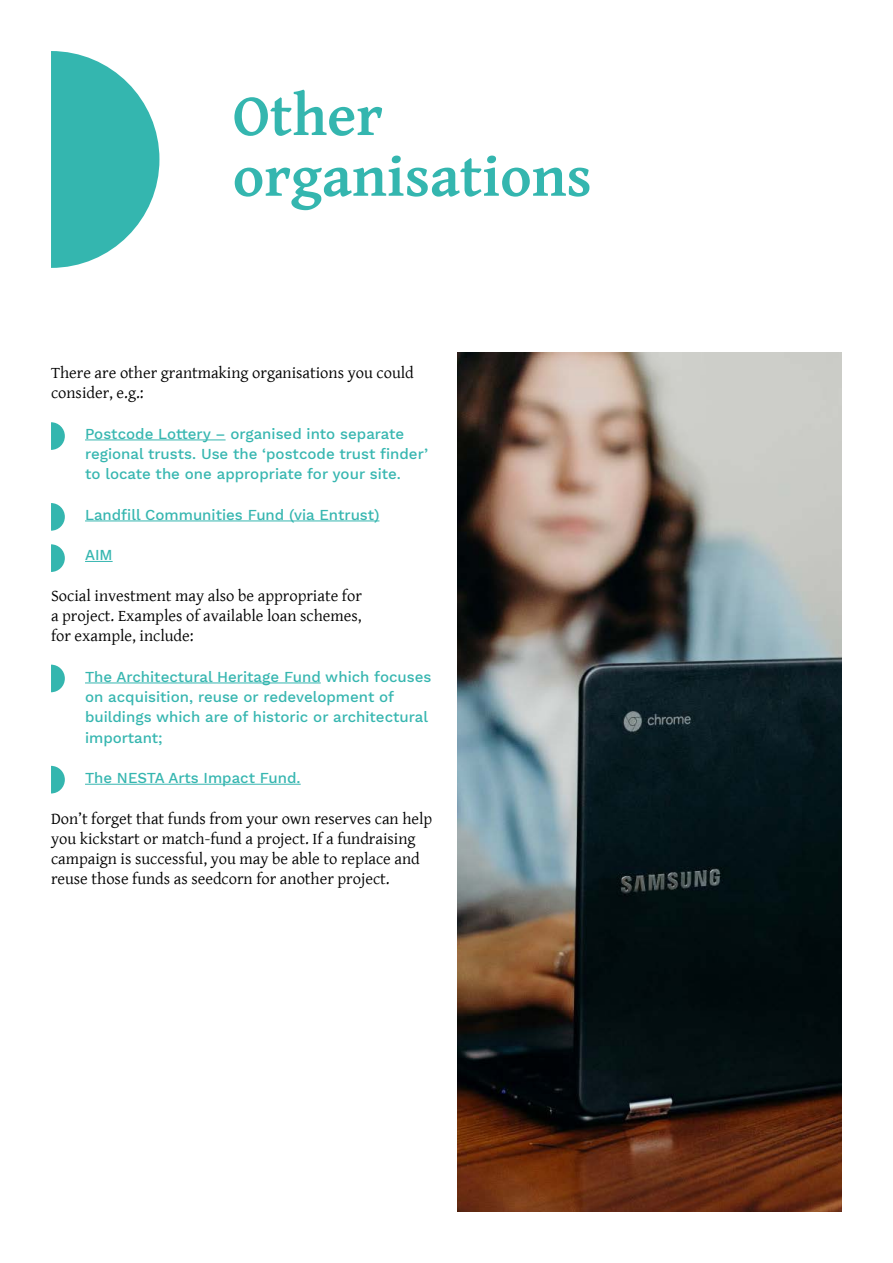
<style>
.page{position:relative;width:893px;height:1263px;background:#fff}
.page>*{position:absolute;margin:0;border:0;box-sizing:border-box;transform-origin:0 0}
.t1{font:700 60px/60.8px "Gentium Basic";color:#34b6af}
.t2{font:16.5px/20.2px "Gentium Basic";color:#000}
.t3{font:500 15px/20.2px "Work Sans";color:#36b6b0}
</style>
<div class="page">
<hr style="left:85px;top:440px;width:141px;height:1px;background:#36b6b0">
<hr style="left:85px;top:521px;width:294px;height:1px;background:#36b6b0">
<svg style="left:85px;top:561px;width:28px;height:1px"></svg>
<hr style="left:85px;top:683px;width:236px;height:1px;background:#36b6b0">
<hr style="left:85px;top:784px;width:216px;height:1px;background:#36b6b0">
<svg style="left:51px;top:51px;width:108px;height:217px"></svg>
<img style="left:457px;top:353px;width:385px;height:859px">
<svg style="left:51px;top:422px;width:14px;height:28px"></svg>
<svg style="left:51px;top:503px;width:14px;height:28px"></svg>
<svg style="left:51px;top:544px;width:14px;height:28px"></svg>
<svg style="left:51px;top:665px;width:14px;height:27px"></svg>
<svg style="left:51px;top:766px;width:14px;height:27px"></svg>
<h1 class="t1" style="left:233px;top:83px;width:360px">Other organisations</h1>
<p class="t2" style="left:51px;top:362px;width:364px">There are other grantmaking organisations you could consider, e.g.:</p>
<p class="t3" style="left:85px;top:424px;width:345px">Postcode Lottery – organised into separate regional trusts. Use the ‘postcode trust finder’ to locate the one appropriate for your site.</p>
<p class="t3" style="left:85px;top:505px;width:296px">Landfill Communities Fund (via Entrust)</p>
<p class="t3" style="left:85px;top:546px;width:29px">AIM</p>
<p class="t2" style="left:51px;top:585px;width:312px;text-align:justify">Social investment may also be appropriate for a project. Examples of available loan schemes, for example, include:</p>
<p class="t3" style="left:85px;top:667px;width:348px">The Architectural Heritage Fund which focuses on acquisition, reuse or redevelopment of buildings which are of historic or architectural important;</p>
<p class="t3" style="left:85px;top:768px;width:217px">The NESTA Arts Impact Fund.</p>
<p class="t2" style="left:51px;top:808px;width:383px">Don’t forget that funds from your own reserves can help you kickstart or match-fund a project. If a fundraising campaign is successful, you may be able to replace and reuse those funds as seedcorn for another project.</p>
</div>
